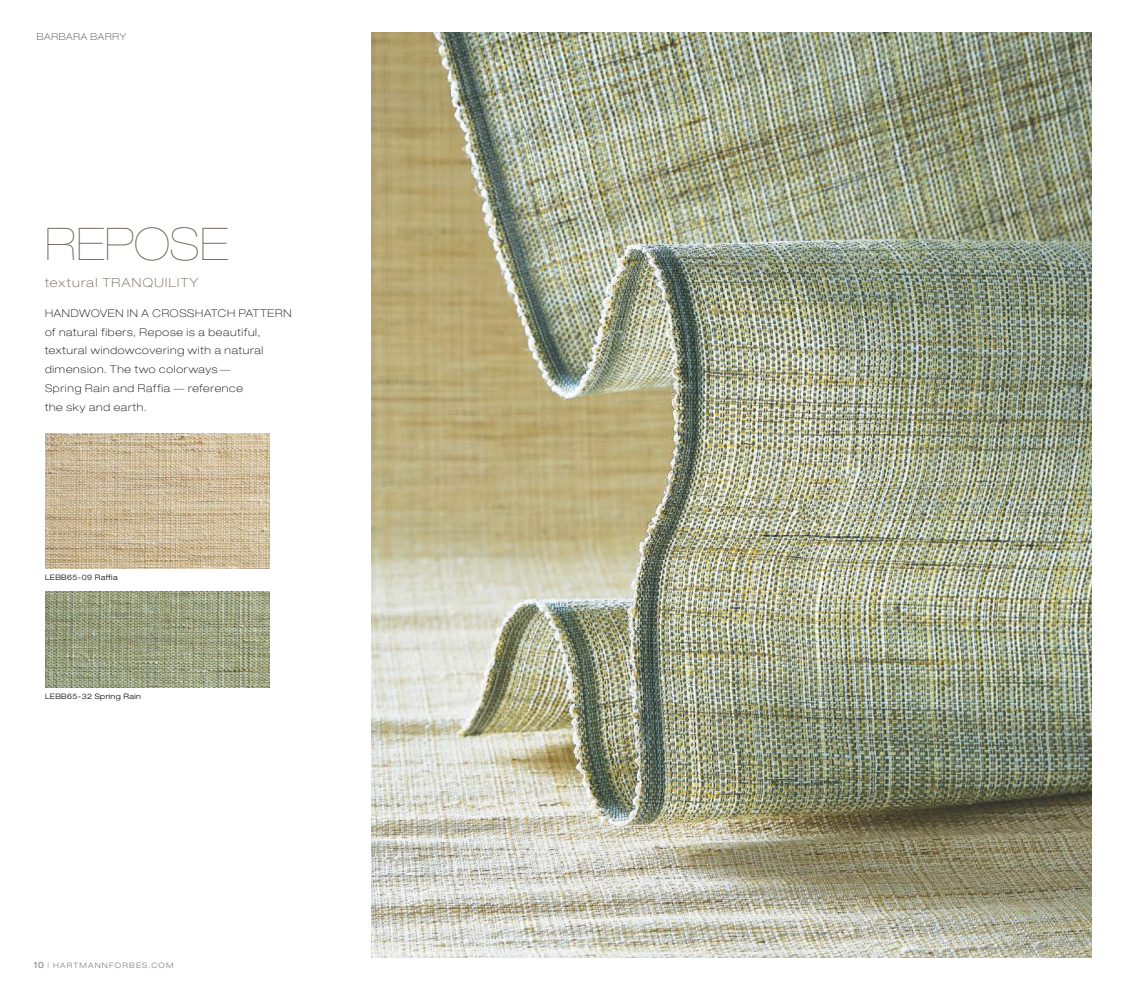
<style>
.page{position:relative;width:1125px;height:990px;background:#fff}
.page>*{position:absolute;margin:0;border:0;box-sizing:border-box;transform-origin:0 0}
.t1{font:200 expanded 45px "Helvetica Neue LT Std";letter-spacing:.005em;color:#685f56}
.t2{font:100 expanded 12.5px "Helvetica Neue LT Std";letter-spacing:.11em;color:#685f56}
.t3{font:100 expanded 10.62px/18.8px "Helvetica Neue LT Std";letter-spacing:.075em;color:#000}
.t4{font:100 expanded 9.38px "Helvetica Neue LT Std";letter-spacing:.08em;color:#414042}
.t5{font:300 expanded 7.5px "Helvetica Neue LT Std";letter-spacing:.05em;color:#000}
.t6{font:300 expanded 7.5px "Helvetica Neue LT Std";letter-spacing:.16em;color:#808285}
.s1{font-weight:400;font-size:8.75px}
</style>
<div class="page">
<img style="left:371px;top:33px;width:720px;height:924px">
<img style="left:45px;top:591px;width:225px;height:96px">
<img style="left:45px;top:433px;width:225px;height:135px">
<p class="t4" style="left:37px;top:32px;width:91px">BARBARA BARRY</p>
<h1 class="t1" style="left:45px;top:218px;width:185px">REPOSE</h1>
<p class="t2" style="left:45px;top:275px;width:155px">textural TRANQUILITY</p>
<p class="t3" style="left:45px;top:304px;width:248px">HANDWOVEN IN A CROSSHATCH PATTERN of natural fibers, Repose is a beautiful, textural windowcovering with a natural dimension. The two colorways —<br>Spring Rain and Raffia — reference<br>the sky and earth.</p>
<p class="t5" style="left:45px;top:573px;width:74px">LEBB65-09 Raffia</p>
<p class="t5" style="left:45px;top:692px;width:97px">LEBB65-32 Spring Rain</p>
<p class="t6" style="left:34px;top:960px;width:141px"><span class="s1">10</span> | HARTMANNFORBES.COM</p>
</div>
